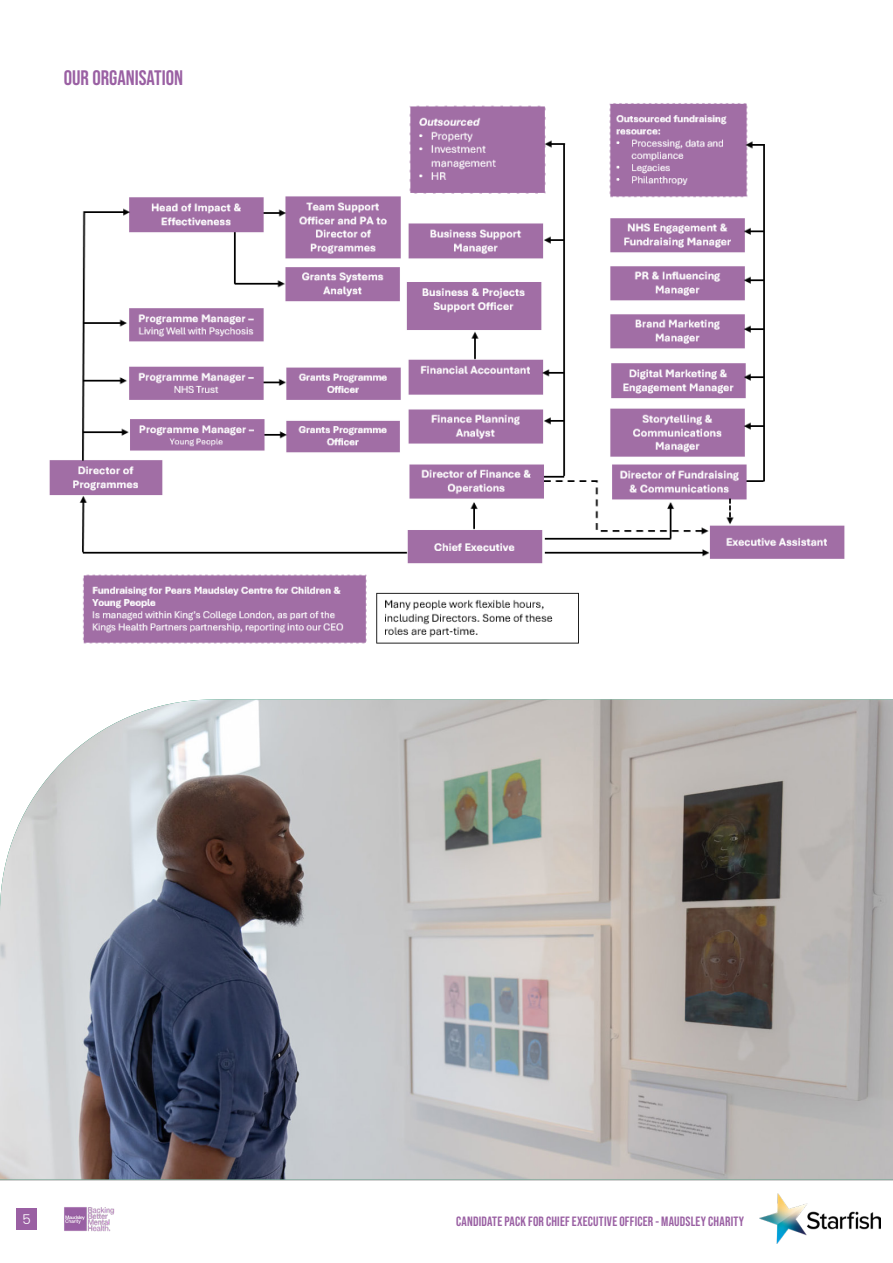
<style>
.page{position:relative;width:893px;height:1263px;background:#fff}
.page>*{position:absolute;margin:0;border:0;box-sizing:border-box;transform-origin:0 0}
.t1{font:700 21px "Bebas Neue Pro";color:#9a60a3}
.t2{font:700 13.5px "Bebas Neue Pro";letter-spacing:.015em;color:#9a60a3}
.t3{font:300 13.5px "Poppins";color:#fff}
</style>
<div class="page">
<img style="left:759px;top:1194px;width:121px;height:50px">
<div style="left:16px;top:1208px;width:21px;height:21px;background:#9a60a3"></div>
<hr style="left:0;top:1179px;width:893px;height:2px;background:#000">
<img style="left:64px;top:1207px;width:51px;height:24px">
<img style="left:0;top:699px;width:893px;height:480px">
<img style="left:49px;top:103px;width:796px;height:541px">
<h1 class="t1" style="left:64px;top:65px;width:121px">OUR ORGANISATION</h1>
<p class="t3" style="left:23px;top:1212px;width:10px">5</p>
<p class="t2" style="left:456px;top:1213px;width:290px">CANDIDATE PACK FOR CHIEF EXECUTIVE OFFICER - MAUDSLEY CHARITY</p>
</div>
